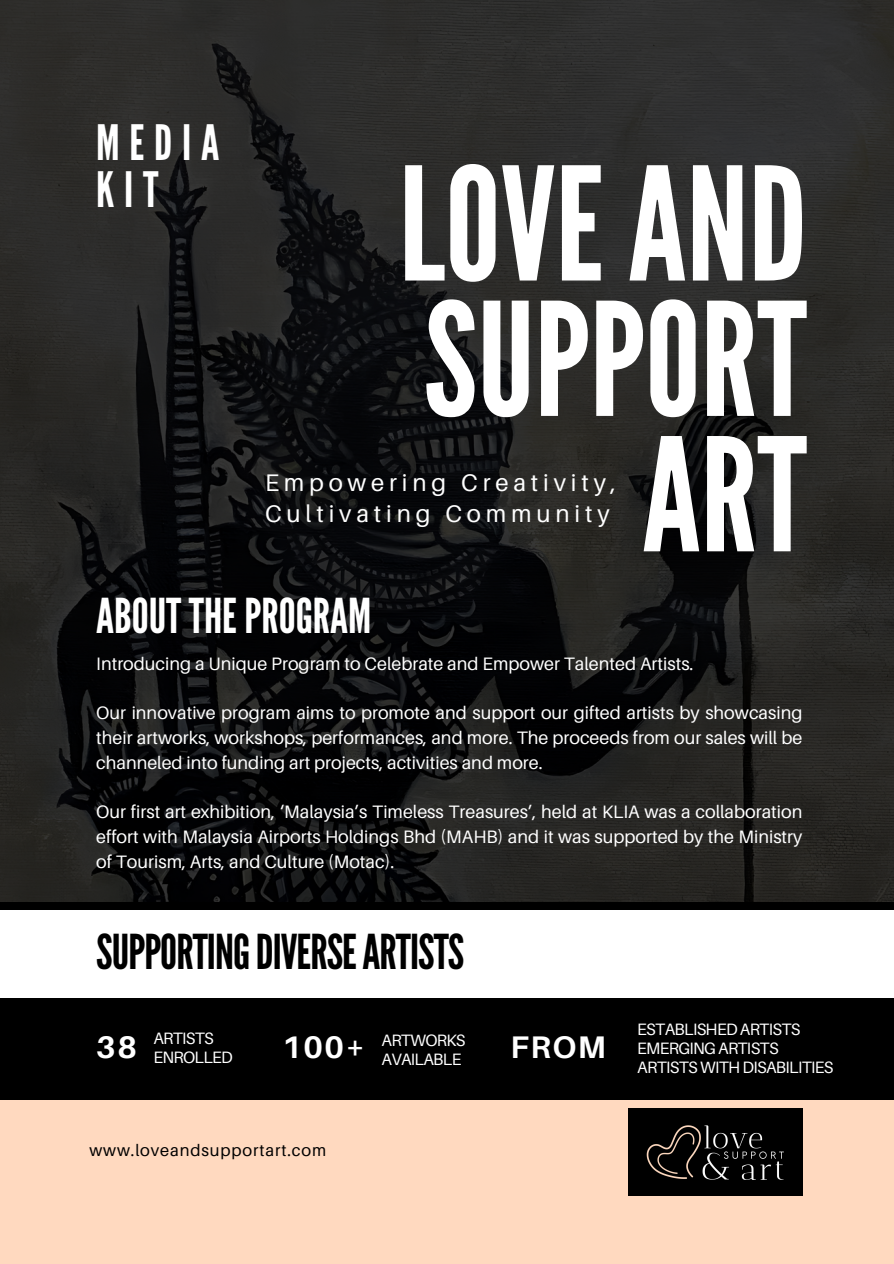
<style>
.page{position:relative;width:894px;height:1264px;background:#fff}
.page>*{position:absolute;margin:0;border:0;box-sizing:border-box;transform-origin:0 0}
.t1{font:156.75px/135.3px "League Gothic";color:#fff;text-align:right}
.t2{font:48.75px/47.2px "League Gothic";letter-spacing:.2em;color:#fff}
.t3{font:48px "League Gothic";letter-spacing:-.02em;color:#000}
.t4{font:48px "League Gothic";color:#fff}
.t5{font:700 31.2px "Aileron";letter-spacing:.05em;color:#fff}
.t6{font:24px/30.3px "Aileron";letter-spacing:.2em;color:#fff}
.t7{font:18px/24.8px "Aileron";color:#fff;text-align:justify}
.t8{font:16.5px/19.2px "Aileron";letter-spacing:-.04em;color:#fff}
.t9{font:16.5px "Aileron";letter-spacing:.055em;color:#000}
</style>
<div class="page">
<div style="left:0;top:1099px;width:893px;height:164px;background:#ffd9bf"></div>
<div style="left:0;top:998px;width:893px;height:101px;background:#000"></div>
<img style="left:628px;top:1108px;width:174px;height:87px">
<img style="left:0;top:0;width:893px;height:901px">
<h1 class="t2" style="left:96px;top:120px;width:124px">MEDIA<br>KIT</h1>
<h2 class="t1" style="left:399px;top:160px;width:409px">LOVEAND<br>SUPPORT<br>ART</h2>
<h5 class="t6" style="left:265px;top:467px;width:352px">Empowering Creativity,<br>Cultivating Community</h5>
<p class="t4" style="left:96px;top:588px;width:277px">ABOUTTHEPROGRAM</p>
<h3 class="t7" style="left:96px;top:650px;width:598px">Introducing a Unique Program to Celebrate and Empower Talented Artists.</h3>
<h5 class="t7" style="left:96px;top:700px;width:707px">Our innovative program aims to promote and support our gifted artists by showcasing their artworks, workshops, performances, and more. The proceeds from our sales will be channeled into funding art projects, activities and more.</h5>
<h3 class="t7" style="left:96px;top:799px;width:707px">Our first art exhibition, ‘Malaysia’s Timeless Treasures’, held at KLIA was a collaboration effort with Malaysia Airports Holdings Bhd (MAHB) and it was supported by the Ministry of Tourism, Arts, and Culture (Motac).</h3>
<h5 class="t3" style="left:96px;top:923px;width:369px">SUPPORTINGDIVERSEARTISTS</h5>
<h4 class="t8" style="left:153px;top:1027px;width:81px">ARTISTS<br>ENROLLED</h4>
<h2 class="t8" style="left:381px;top:1030px;width:85px">ARTWORKS<br>AVAILABLE</h2>
<p class="t8" style="left:637px;top:1019px;width:197px">ESTABLISHED ARTISTS<br>EMERGING ARTISTS<br>ARTISTS WITH DISABILITIES</p>
<p class="t5" style="left:96px;top:1028px;width:42px">38</p>
<p class="t5" style="left:282px;top:1028px;width:84px">100+</p>
<h2 class="t5" style="left:510px;top:1027px;width:97px">FROM</h2>
<p class="t9" style="left:89px;top:1140px;width:238px">www.loveandsupportart.com</p>
</div>
